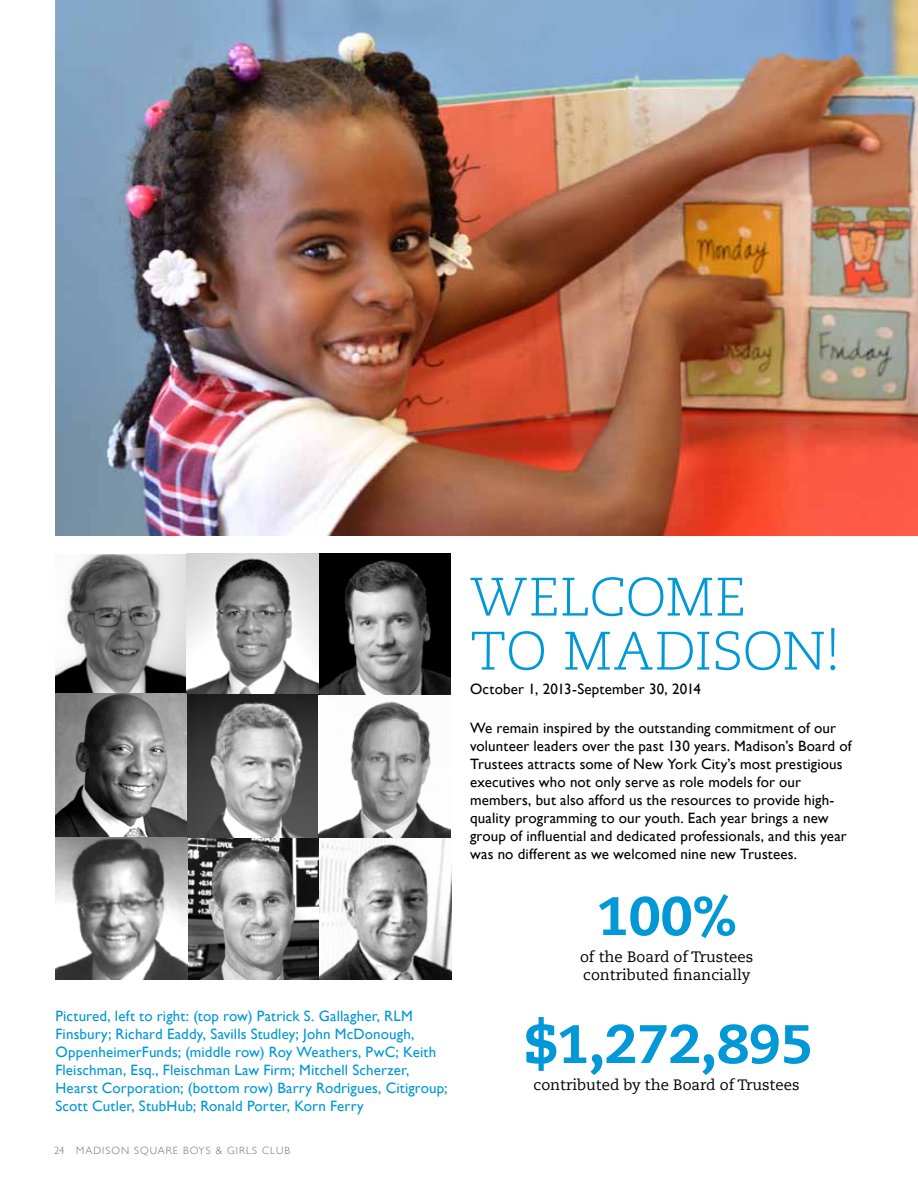
<style>
.page{position:relative;width:918px;height:1188px;background:#fff}
.page>*{position:absolute;margin:0;border:0;box-sizing:border-box;transform-origin:0 0}
.t1{font:300 54px/54px "Caecilia LT Std";letter-spacing:-.005em;color:#0098d6}
.t2{font:800 54px "Caecilia LT Std";color:#0098d6}
.t3{font:15px/18px "Gill Sans";letter-spacing:.01em;color:#000}
.t4{font:15px/18px "Gill Sans";letter-spacing:.01em;color:#0098d6}
.t5{font:15px/18px "Caecilia LT Std";color:#000}
.t6{font:300 10.5px "Gill Sans";letter-spacing:.1em;color:#6d6e71}
</style>
<div class="page">
<img style="left:55px;top:554px;width:132px;height:140px">
<img style="left:55px;top:694px;width:396px;height:286px">
<img style="left:319px;top:554px;width:132px;height:149px">
<img style="left:187px;top:554px;width:132px;height:140px">
<img style="left:55px;top:0;width:863px;height:536px">
<h1 class="t1" style="left:470px;top:571px;width:373px">WELCOME<br>TO MADISON!</h1>
<p class="t3" style="left:470px;top:680px;width:232px">October 1, 2013-September 30, 2014</p>
<p class="t3" style="left:470px;top:718px;width:383px">We remain inspired by the outstanding commitment of our volunteer leaders over the past 130 years. M adison’s Board of Trustees attracts some of New York City’s most prestigious executives who not only serve as role models for our members, but also afford us the resources to provide high&shy;quality programming to our youth. Each year brings a new group of influential and dedicated professionals, and this year was no different as we welcomed nine new Trustees.</p>
<h1 class="t2" style="left:597px;top:883px;width:141px">100%</h1>
<p class="t5" style="left:580px;top:948px;width:175px">of the Board of Trustees contributed financially</p>
<p class="t4" style="left:55px;top:1007px;width:394px">Pictured, left to right: (top row) Patrick S. Gallagher, RLM Finsbury; Richard Eaddy, Savills Studley; John McDonough, OppenheimerFunds; (middle row) Roy Weathers, PwC; Keith Fleischman, Esq., Fleischman Law Firm; Mitchell Scherzer, Hearst Corporation; (bottom row) Barry Rodrigues, Citigroup; Scott Cutler, StubHub; Ronald Porter, Korn Ferry</p>
<h1 class="t2" style="left:525px;top:1011px;width:289px">$1,272,895</h1>
<p class="t5" style="left:534px;top:1076px;width:268px">contributed by the Board of Trustees</p>
<p class="t6" style="left:54px;top:1144px;width:237px">24 MADISON SQUARE BOYS &amp; GIRLS CLUB</p>
</div>
